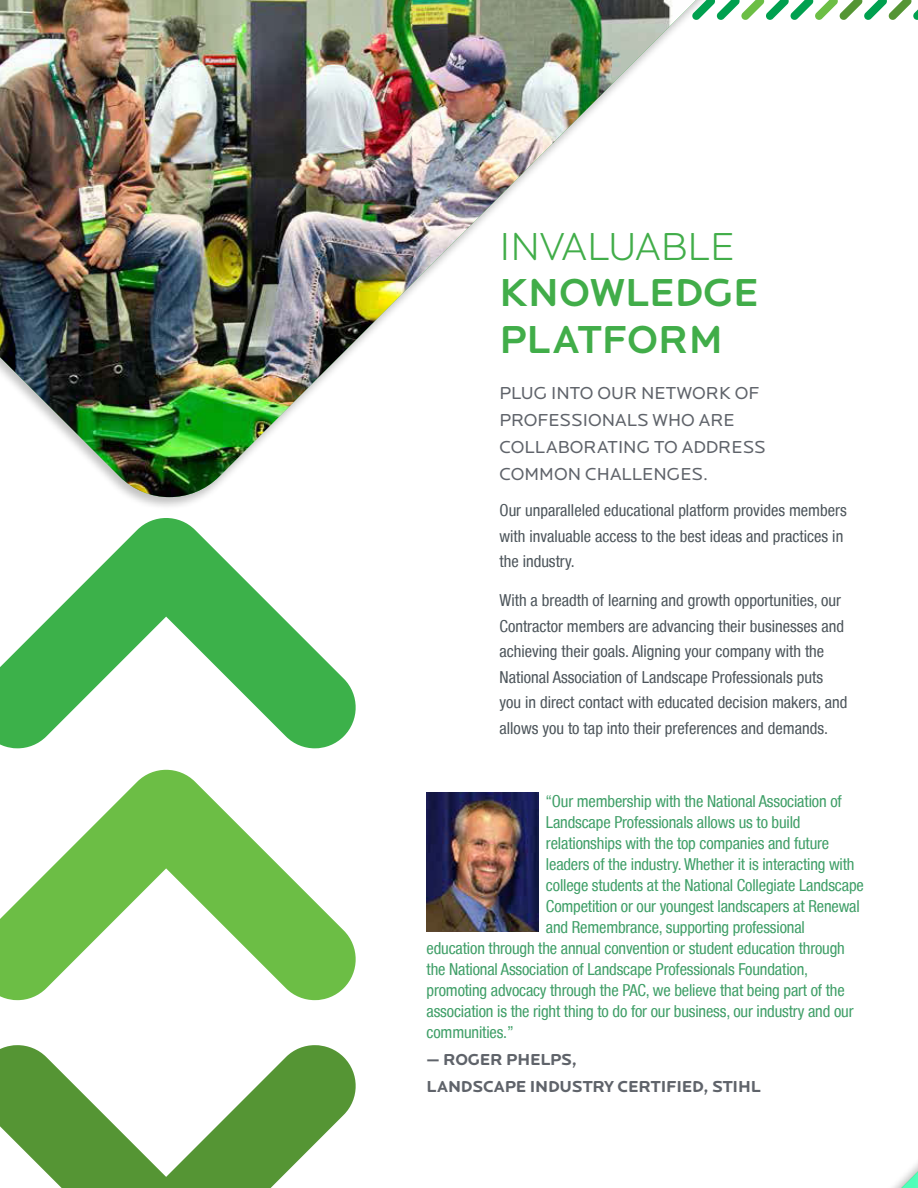
<style>
.page{position:relative;width:918px;height:1188px;background:#fff}
.page>*{position:absolute;margin:0;border:0;box-sizing:border-box;transform-origin:0 0}
.t1{font:500 40.5px/46.5px "Locator Display";color:#41ad49}
.t2{font:300 40.5px "Locator Display";color:#41ad49}
.t3{font:18px/27px "Locator Display";color:#5f636a}
.t4{font:condensed 16.5px "Helvetica Neue LT";letter-spacing:-.01em;color:#409f68}
.t5{font:condensed 16.5px/25.5px "Helvetica Neue LT";color:#4d555b}
.t6{font:700 16.5px/27px "Locator Display";letter-spacing:-.01em;color:#5f636a}
</style>
<div class="page">
<img style="left:427px;top:792px;width:111px;height:140px">
<svg style="left:0;top:518px;width:356px;height:230px"></svg>
<svg style="left:0;top:770px;width:356px;height:230px"></svg>
<svg style="left:0;top:1045px;width:356px;height:143px;fill:#559534"></svg>
<img style="left:0;top:0;width:692px;height:497px">
<img style="left:901px;top:1171px;width:17px;height:17px">
<svg style="left:692px;top:0;width:226px;height:20px"></svg>
<h1 class="t2" style="left:500px;top:226px;width:237px">INVALUABLE</h1>
<h1 class="t1" style="left:500px;top:271px;width:261px">KNOWLEDGE<br>PLATFORM</h1>
<p class="t3" style="left:500px;top:380px;width:268px">PLUG INTO OUR NETWORK OF<br>PROFESSIONALS WHO ARE<br>COLLABORATING TO ADDRESS<br>COMMON CHALLENGES.</p>
<p class="t5" style="left:499px;top:498px;width:349px">Our unparalleled educational platform provides members with invaluable access to the best ideas and practices in the industry.</p>
<p class="t5" style="left:499px;top:588px;width:349px">With a breadth of learning and growth opportunities, our Contractor members are advancing their businesses and achieving their goals. Aligning your company with the National Association of Landscape Professionals puts you in direct contact with educated decision makers, and allows you to tap into their preferences and demands.</p>
<p class="t4" style="left:545px;top:792px;width:298px">“Our membership with the National Association of</p>
<p class="t4" style="left:546px;top:813px;width:256px">Landscape Professionals allows us to build</p>
<p class="t4" style="left:546px;top:834px;width:285px">relationships with the top companies and future</p>
<p class="t4" style="left:546px;top:855px;width:310px">leaders of the industry. Whether it is interacting with</p>
<p class="t4" style="left:546px;top:876px;width:319px">college students at the National Collegiate Landscape</p>
<p class="t4" style="left:546px;top:897px;width:315px">Competition or our youngest landscapers at Renewal</p>
<p class="t4" style="left:546px;top:918px;width:260px">and Remembrance, supporting professional</p>
<p class="t4" style="left:427px;top:939px;width:420px">education through the annual convention or student education through</p>
<p class="t4" style="left:427px;top:960px;width:383px">the National Association of Landscape Professionals Foundation,</p>
<p class="t4" style="left:427px;top:981px;width:420px">promoting advocacy through the PAC, we believe that being part of the</p>
<p class="t4" style="left:427px;top:1002px;width:428px">association is the right thing to do for our business, our industry and our</p>
<p class="t4" style="left:427px;top:1023px;width:89px">communities.”</p>
<p class="t6" style="left:427px;top:1047px;width:336px">— ROGER PHELPS,<br>LANDSCAPE INDUSTRY CERTIFIED, STIHL</p>
</div>
